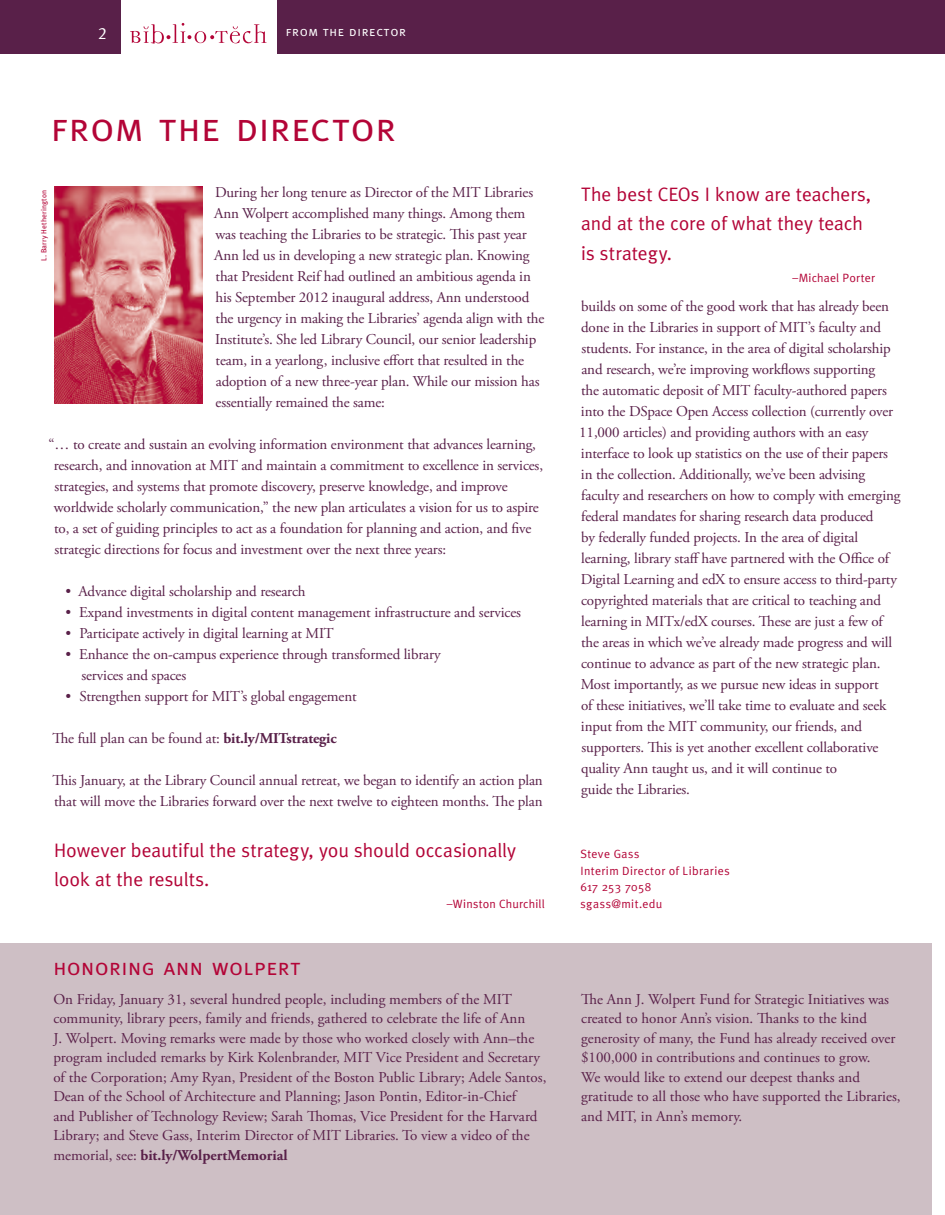
<style>
.page{position:relative;width:945px;height:1215px;background:#fff}
.page>*{position:absolute;margin:0;border:0;box-sizing:border-box;transform-origin:0 0}
.t1{font:40.5px "Meta Caps";letter-spacing:.01em;color:#b30437}
.t2{font:23.25px "Meta Caps";letter-spacing:.02em;color:#b30437}
.at_Interior__Contact{font:19.5px/29.2px "Meta";color:#b30437}
.t3{font:16.5px "Meta Caps";color:#fff}
.at_Interior__Body_co{font:15px/21px "Adobe Garamond Pro";letter-spacing:-.01em;color:#592049}
.at_Interior__Page_he{font:13.5px "Meta Caps";letter-spacing:.05em;color:#fff}
.at_Interior__Contact-2{font:12px "Meta";letter-spacing:.03em;color:#b30437}
.at_Interior__Contact-3{font:12px "Meta";letter-spacing:.01em;color:#b30437}
.at_Interior__Contact-4{font:7.5px "Meta";letter-spacing:.025em;color:#b30437}
.s1{font-weight:700}
</style>
<div class="page">
<div style="left:0;top:943px;width:932px;height:272px;background:#cebfc5"></div>
<div style="left:0;top:0;width:945px;height:54px;background:#592049"></div>
<div style="left:122px;top:0;width:155px;height:54px;background:#fff"></div>
<svg style="left:130px;top:23px;width:137px;height:21px"></svg>
<img style="left:54px;top:187px;width:148px;height:216px">
<p class="t3" style="left:98px;top:24px;width:10px">2</p>
<p class="at_Interior__Page_he" style="left:286px;top:23px;width:122px">from the director</p>
<p class="t1" style="left:51px;top:104px;width:347px">from the director</p>
<p class="at_Interior__Body_co" style="left:214px;top:182px;width:332px">During her long tenure as Director of the MIT Libraries Ann Wolpert accomplished many things. Among them was teaching the Libraries to be strategic. This past year Ann led us in developing a new strategic plan. Knowing that President Reif had outlined an ambitious agenda in his September 2012 inaugural address, Ann understood the urgency in making the Libraries’ agenda align with the Institute’s. She led Library Council, our senior leadership team, in a yearlong, inclusive effort that resulted in the adoption of a new three-year plan. While our mission has essentially remained the same:</p>
<p class="at_Interior__Body_co" style="left:54px;top:434px;width:491px;text-indent:-5px">“… to create and sustain an evolving information environment that advances learning, research, and innovation at MIT and maintain a commitment to excellence in services, strategies, and systems that promote discovery, preserve knowledge, and improve worldwide scholarly communication,” the new plan articulates a vision for us to aspire to, a set of guiding principles to act as a foundation for planning and action, and five strategic directions for focus and investment over the next three years:</p>
<p class="at_Interior__Body_co" style="left:65px;top:581px;width:242px">• Advance digital scholarship and research</p>
<p class="at_Interior__Body_co" style="left:65px;top:602px;width:457px">• Expand investments in digital content management infrastructure and services</p>
<p class="at_Interior__Body_co" style="left:65px;top:623px;width:270px">• Participate actively in digital learning at MIT</p>
<p class="at_Interior__Body_co" style="left:81px;top:644px;width:361px;text-indent:-16px">• Enhance the on-campus experience through transformed library services and spaces</p>
<p class="at_Interior__Body_co" style="left:65px;top:686px;width:293px">• Strengthen support for MIT’s global engagement</p>
<p class="at_Interior__Body_co" style="left:52px;top:728px;width:286px">The full plan can be found at: <span class="s1">bit.ly/MITstrategic</span></p>
<p class="at_Interior__Body_co" style="left:52px;top:770px;width:492px">This January, at the Library Council annual retreat, we began to identify an action plan that will move the Libraries forward over the next twelve to eighteen months. The plan</p>
<p class="at_Interior__Contact-4" style="left:40px;top:261px;width:72px;rotate:-90deg">L. Barry Hetherington</p>
<p class="at_Interior__Contact" style="left:54px;top:835px;width:464px">However beautiful the strategy, you should occasionally look at the results.</p>
<p class="at_Interior__Contact-2" style="left:447px;top:897px;width:100px">–Winston Churchill</p>
<p class="t2" style="left:53px;top:954px;width:249px">honoring ann wolpert</p>
<p class="at_Interior__Body_co" style="left:53px;top:990px;width:495px;line-height:19.5px">On Friday, January 31, several hundred people, including members of the MIT community, library peers, family and friends, gathered to celebrate the life of Ann<br>J. Wolpert. Moving remarks were made by those who worked closely with Ann–the program included remarks by Kirk Kolenbrander, MIT Vice President and Secretary of the Corporation; Amy Ryan, President of the Boston Public Library; Adele Santos, Dean of the School of Architecture and Planning; Jason Pontin, Editor-in-Chief<br>and Publisher of Technology Review; Sarah Thomas, Vice President for the Harvard Library; and Steve Gass, Interim Director of MIT Libraries. To view a video of the memorial, see: <span class="s1">bit.ly/WolpertMemorial</span></p>
<p class="at_Interior__Contact" style="left:581px;top:180px;width:291px">The best CEOs I know are teachers, and at the core of what they teach is strategy.</p>
<p class="at_Interior__Contact-2" style="left:793px;top:271px;width:84px">–Michael Porter</p>
<p class="at_Interior__Body_co" style="left:579px;top:297px;width:323px">builds on some of the good work that has already been done in the Libraries in support of MIT’s faculty and students. For instance, in the area of digital scholarship and research, we’re improving workflows supporting<br>the automatic deposit of MIT faculty-authored papers into the DSpace Open Access collection (currently over 11,000 articles) and providing authors with an easy interface to look up statistics on the use of their papers in the collection. Additionally, we’ve been advising faculty and researchers on how to comply with emerging federal mandates for sharing research data produced<br>by federally funded projects. In the area of digital learning, library staff have partnered with the Office of Digital Learning and edX to ensure access to third-party copyrighted materials that are critical to teaching and learning in MITx/edX courses. These are just a few of the areas in which we’ve already made progress and will continue to advance as part of the new strategic plan.<br>Most importantly, as we pursue new ideas in support<br>of these initiatives, we’ll take time to evaluate and seek input from the MIT community, our friends, and supporters. This is yet another excellent collaborative quality Ann taught us, and it will continue to<br>guide the Libraries.</p>
<p class="at_Interior__Contact-2" style="left:580px;top:847px;width:60px">Steve Gass</p>
<p class="at_Interior__Contact-2" style="left:580px;top:863px;width:151px">Interim Director of Libraries</p>
<p class="at_Interior__Contact-3" style="left:580px;top:880px;width:72px">617 253 7058</p>
<p class="at_Interior__Contact-2" style="left:580px;top:896px;width:83px">sgass@mit.edu</p>
<p class="at_Interior__Body_co" style="left:581px;top:990px;width:321px;line-height:19.5px">The Ann J. Wolpert Fund for Strategic Initiatives was created to honor Ann’s vision. Thanks to the kind generosity of many, the Fund has already received over $100,000 in contributions and continues to grow.<br>We would like to extend our deepest thanks and gratitude to all those who have supported the Libraries, and MIT, in Ann’s memory.</p>
</div>
